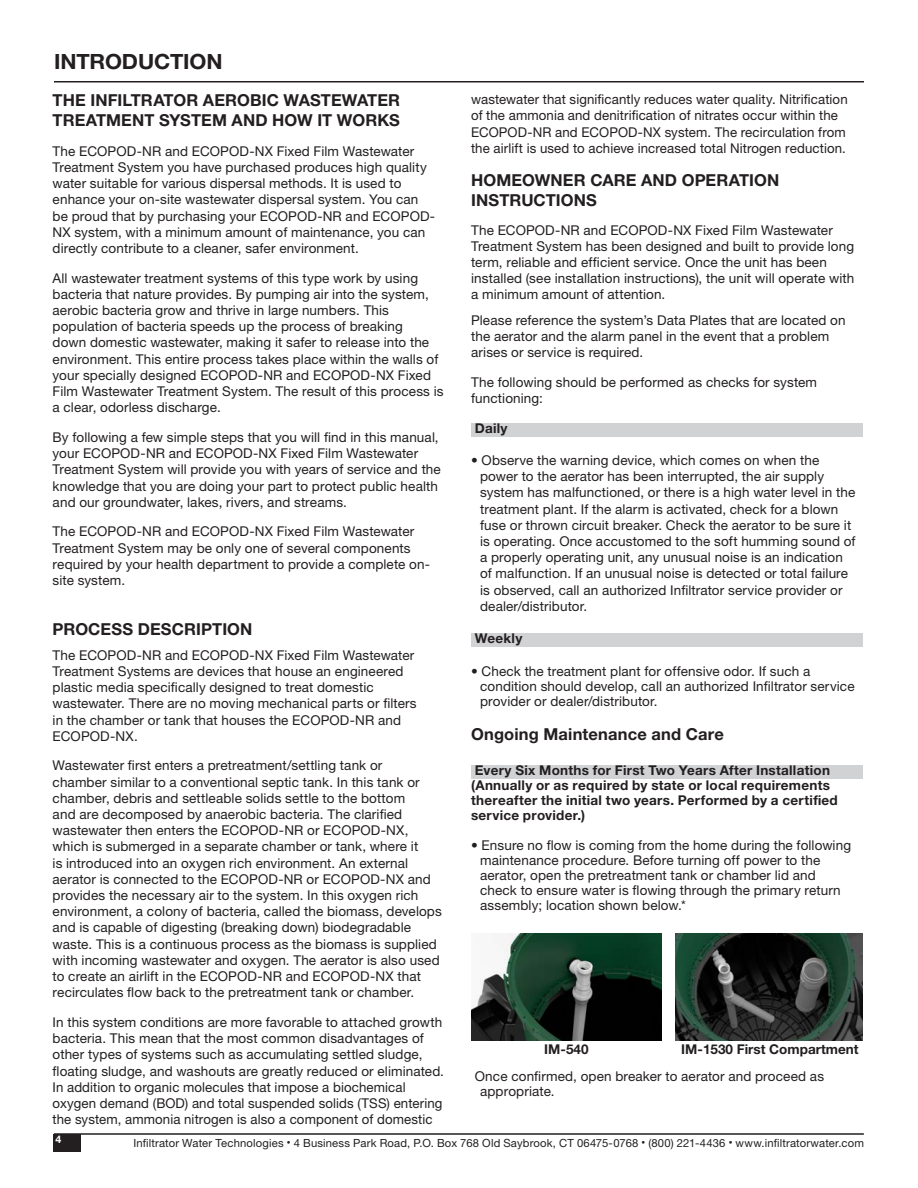
<style>
.page{position:relative;width:918px;height:1188px;background:#fff}
.page>*{position:absolute;margin:0;border:0;box-sizing:border-box;transform-origin:0 0}
.t1{font:700 21px "Helvetica Neue LT Pro";letter-spacing:-.005em;color:#231f20;scale:1.04 1}
.DELTA_-_Paragraph_-_MANUAL{font:700 16.5px/19.8px "Helvetica Neue LT Pro";letter-spacing:.005em;color:#231f20}
.DELTA_-_Paragraph_-_MANUAL-2{font:13.5px/16.2px "Helvetica Neue LT Pro";letter-spacing:.01em;color:#231f20}
.DELTA_-_Paragraph_-_MANUAL-3{font:700 13.5px/15px "Helvetica Neue LT Pro";letter-spacing:.02em;color:#231f20}
.DELTA_-_Bullets_-_MANUAL{font:700 13.5px "Helvetica Neue LT Pro";color:#231f20}
.t2{font:11.25px "Helvetica Neue LT Pro";letter-spacing:.015em;color:#231f20}
.t3{font:700 10.5px "Helvetica Neue LT Pro";color:#fff}
.s1{font-weight:700}
.s2{font-size:7.5px}
</style>
<div class="page">
<hr style="left:54px;top:1133px;width:810px;height:2px;background:#231f20">
<div style="left:54px;top:1134px;width:27px;height:18px;background:#231f20"></div>
<hr style="left:54px;top:81px;width:810px;height:1px;background:#231f20">
<div style="left:471px;top:423px;width:392px;height:13px;background:#d1d2d4"></div>
<div style="left:471px;top:634px;width:392px;height:13px;background:#d1d2d4"></div>
<div style="left:471px;top:766px;width:392px;height:13px;background:#d1d2d4"></div>
<img style="left:471px;top:933px;width:191px;height:107px">
<img style="left:676px;top:933px;width:187px;height:107px">
<p class="t1" style="left:54px;top:49px;width:164px">INTRODUCTION</p>
<p class="DELTA_-_Paragraph_-_MANUAL" style="left:53px;top:90px;width:349px">THE INFILTRATOR AEROBIC WASTEWATER<br>TREATMENT SYSTEM AND HOW IT WORKS</p>
<p class="DELTA_-_Paragraph_-_MANUAL-2" style="left:53px;top:143px;width:384px">The ECOPOD-NR and ECOPOD-NX Fixed Film Wastewater Treatment System you have purchased produces high quality water suitable for various dispersal methods. It is used to enhance your on-site wastewater dispersal system. You can be proud that by purchasing your ECOPOD-NR and ECOPOD-NX system, with a minimum amount of maintenance, you can directly contribute to a cleaner, safer environment.</p>
<p class="DELTA_-_Paragraph_-_MANUAL-2" style="left:53px;top:269px;width:393px">All wastewater treatment systems of this type work by using bacteria that nature provides. By pumping air into the system, aerobic bacteria grow and thrive in large numbers. This population of bacteria speeds up the process of breaking<br>down domestic wastewater, making it safer to release into the environment. This entire process takes place within the walls of your specially designed ECOPOD-NR and ECOPOD-NX Fixed Film Wastewater Treatment System. The result of this process is a clear, odorless discharge.</p>
<p class="DELTA_-_Paragraph_-_MANUAL-2" style="left:53px;top:429px;width:390px">By following a few simple steps that you will find in this manual, your ECOPOD-NR and ECOPOD-NX Fixed Film Wastewater Treatment System will provide you with years of service and the knowledge that you are doing your part to protect public health and our groundwater, lakes, rivers, and streams.</p>
<p class="DELTA_-_Paragraph_-_MANUAL-2" style="left:53px;top:523px;width:379px">The ECOPOD-NR and ECOPOD-NX Fixed Film Wastewater Treatment System may be only one of several components required by your health department to provide a complete on&shy;site system.</p>
<p class="DELTA_-_Paragraph_-_MANUAL" style="left:53px;top:618px;width:201px">PROCESS DESCRIPTION</p>
<p class="DELTA_-_Paragraph_-_MANUAL-2" style="left:53px;top:647px;width:366px">The ECOPOD-NR and ECOPOD-NX Fixed Film Wastewater Treatment Systems are devices that house an engineered plastic media specifically designed to treat domestic wastewater. There are no moving mechanical parts or filters in the chamber or tank that houses the ECOPOD-NR and ECOPOD-NX.</p>
<p class="DELTA_-_Paragraph_-_MANUAL-2" style="left:53px;top:757px;width:391px">Wastewater first enters a pretreatment/settling tank or<br>chamber similar to a conventional septic tank. In this tank or chamber, debris and settleable solids settle to the bottom<br>and are decomposed by anaerobic bacteria. The clarified wastewater then enters the ECOPOD-NR or ECOPOD-NX, which is submerged in a separate chamber or tank, where it<br>is introduced into an oxygen rich environment. An external aerator is connected to the ECOPOD-NR or ECOPOD-NX and provides the necessary air to the system. In this oxygen rich environment, a colony of bacteria, called the biomass, develops and is capable of digesting (breaking down) biodegradable waste. This is a continuous process as the biomass is supplied with incoming wastewater and oxygen. The aerator is also used to create an airlift in the ECOPOD-NR and ECOPOD-NX that recirculates flow back to the pretreatment tank or chamber.</p>
<p class="DELTA_-_Paragraph_-_MANUAL-2" style="left:53px;top:1014px;width:393px">In this system conditions are more favorable to attached growth bacteria. This mean that the most common disadvantages of other types of systems such as accumulating settled sludge, floating sludge, and washouts are greatly reduced or eliminated.<br>In addition to organic molecules that impose a biochemical oxygen demand (BOD) and total suspended solids (TSS) entering the system, ammonia nitrogen is also a component of domestic</p>
<p class="DELTA_-_Paragraph_-_MANUAL-2" style="left:471px;top:91px;width:378px">wastewater that significantly reduces water quality. Nitrification of the ammonia and denitrification of nitrates occur within the ECOPOD-NR and ECOPOD-NX system. The recirculation from the airlift is used to achieve increased total Nitrogen reduction.</p>
<p class="DELTA_-_Paragraph_-_MANUAL" style="left:471px;top:170px;width:310px">HOMEOWNER CARE AND OPERATION<br>INSTRUCTIONS</p>
<p class="DELTA_-_Paragraph_-_MANUAL-2" style="left:471px;top:221px;width:385px">The ECOPOD-NR and ECOPOD-NX Fixed Film Wastewater Treatment System has been designed and built to provide long term, reliable and efficient service. Once the unit has been installed (see installation instructions), the unit will operate with a minimum amount of attention.</p>
<p class="DELTA_-_Paragraph_-_MANUAL-2" style="left:471px;top:311px;width:376px">Please reference the system’s Data Plates that are located on the aerator and the alarm panel in the event that a problem arises or service is required.</p>
<p class="DELTA_-_Paragraph_-_MANUAL-2" style="left:471px;top:374px;width:348px">The following should be performed as checks for system functioning:</p>
<p class="DELTA_-_Paragraph_-_MANUAL-3" style="left:475px;top:420px;width:34px">Daily</p>
<p class="DELTA_-_Paragraph_-_MANUAL-2" style="left:480px;top:452px;width:377px;text-indent:-9px"><span class="s1">•</span> Observe the warning device, which comes on when the power to the aerator has been interrupted, the air supply system has malfunctioned, or there is a high water level in the treatment plant. If the alarm is activated, check for a blown fuse or thrown circuit breaker. Check the aerator to be sure it is operating. Once accustomed to the soft humming sound of a properly operating unit, any unusual noise is an indication of malfunction. If an unusual noise is detected or total failure is observed, call an authorized Infiltrator service provider or dealer/distributor.</p>
<p class="DELTA_-_Paragraph_-_MANUAL-3" style="left:475px;top:631px;width:49px">Weekly</p>
<p class="DELTA_-_Paragraph_-_MANUAL-2" style="left:480px;top:663px;width:376px;line-height:15px;text-indent:-9px">• Check the treatment plant for offensive odor. If such a condition should develop, call an authorized Infiltrator service provider or dealer/distributor.</p>
<p class="DELTA_-_Paragraph_-_MANUAL" style="left:471px;top:724px;width:254px">Ongoing Maintenance and Care</p>
<p class="DELTA_-_Paragraph_-_MANUAL-3" style="left:475px;top:763px;width:357px">Every Six Months for First Two Years After Installation</p>
<p class="DELTA_-_Paragraph_-_MANUAL-3" style="left:471px;top:778px;width:368px">(Annually or as required by state or local requirements thereafter the initial two years. Performed by a certified service provider.)</p>
<p class="DELTA_-_Paragraph_-_MANUAL-2" style="left:480px;top:838px;width:372px;line-height:15px;text-indent:-9px">• Ensure no flow is coming from the home during the following maintenance procedure. Before turning off power to the aerator, open the pretreatment tank or chamber lid and check to ensure water is flowing through the primary return assembly; location shown below.*</p>
<p class="DELTA_-_Bullets_-_MANUAL" style="left:544px;top:1041px;width:46px">IM-540</p>
<p class="DELTA_-_Bullets_-_MANUAL" style="left:681px;top:1041px;width:179px">IM-1530 First Compartment</p>
<p class="DELTA_-_Paragraph_-_MANUAL-2" style="left:480px;top:1069px;width:346px;line-height:15px;text-indent:-5px">Once confirmed, open breaker to aerator and proceed as appropriate.</p>
<p class="t3" style="left:55px;top:1133px;width:7px">4</p>
<p class="t2" style="left:133px;top:1136px;width:732px">Infiltrator Water Technologies <span class="s2">•</span> 4 Business Park Road, P.O. Box 768 Old Saybrook, CT 06475-0768 <span class="s2">•</span> (800) 221-4436 <span class="s2">•</span> www.infiltratorwater.com</p>
</div>
